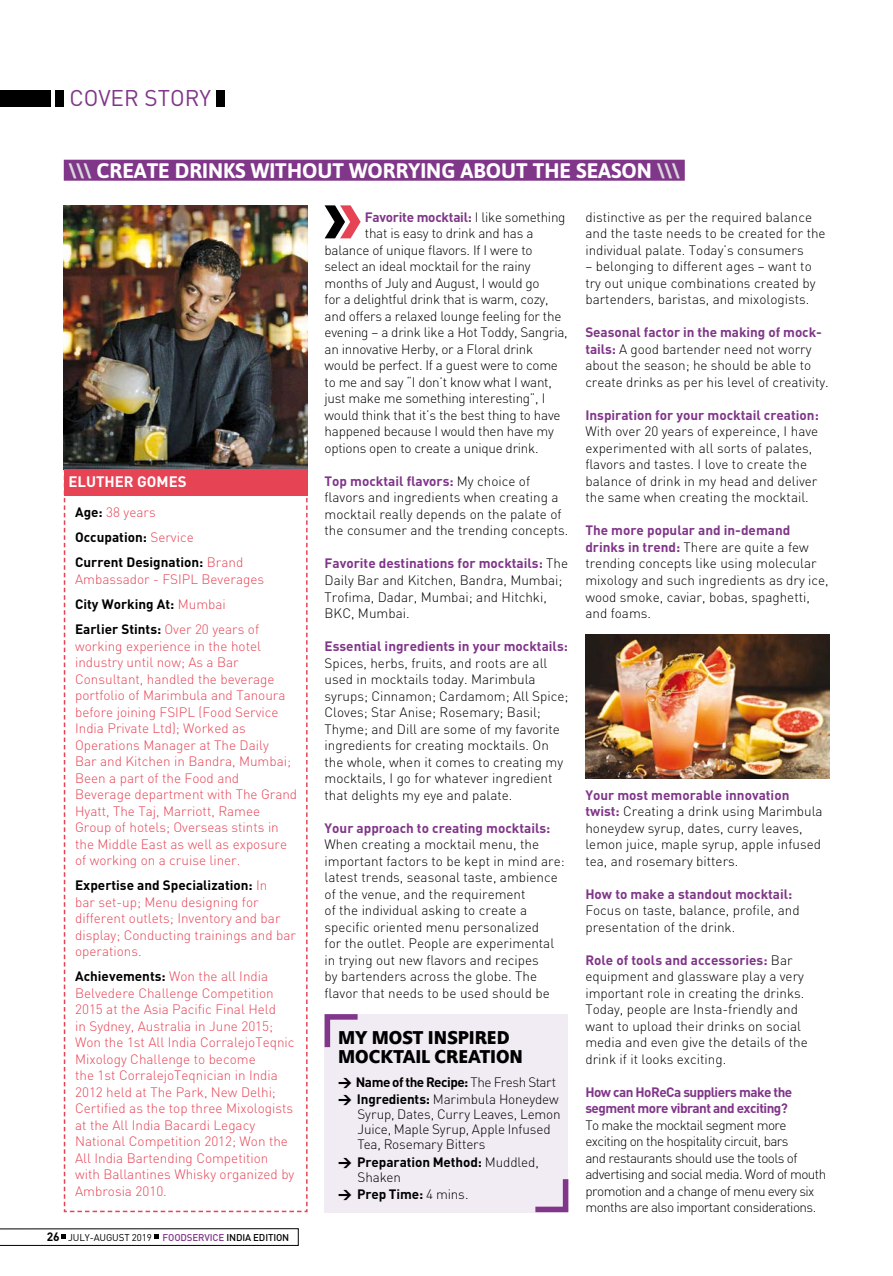
<style>
.page{position:relative;width:893px;height:1276px;background:#fff}
.page>*{position:absolute;margin:0;border:0;box-sizing:border-box;transform-origin:0 0}
.t1{font:22.5px "DIN";color:#803689}
.t2{font:700 21px "Asap";color:#fff}
.t3{font:800 19.35px/19.4px "Eau Naturelle Sans";color:#000}
.t4{font:700 15px "DIN";color:#fff}
.t5{font:300 13.5px/16.5px "DIN";color:#000}
.t6{font:300 13.5px/16.5px "DIN";color:#e64455}
.t7{font:300 13.5px "DIN";letter-spacing:-.02em;color:#000}
.t8{font:300 13.5px/16.5px "DIN";letter-spacing:-.04em;color:#000}
.t9{font:700 13.5px "DIN";color:#803689}
.t10{font:700 13.5px/25px "DIN";color:#000}
.t11{font:700 13.5px/16.5px "DIN";letter-spacing:-.04em;color:#803689}
.t12{font:700 13.5px "DIN";letter-spacing:-.02em;color:#803689}
.t13{font:9.75px "DIN";letter-spacing:-.015em;color:#000}
.s1{color:#d9dadb}
.s2{font-weight:300;color:#e64455}
.s3{font-weight:700;color:#000}
.s4{font-weight:700;font-size:12px}
.s5{font-weight:500;color:#803689}
.s6{font-weight:500}
.s7{font-weight:300;color:#000}
.s8{font-weight:700;color:#803689}
.s9{font-weight:900}
.s10{font-weight:700}
.s11{font-weight:300}
</style>
<div class="page">
<div style="left:55px;top:90px;width:9px;height:16px;background:#000"></div>
<div style="left:0;top:90px;width:50px;height:16px;background:#000"></div>
<div style="left:217px;top:90px;width:8px;height:16px;background:#000"></div>
<svg style="left:0;top:1228px;width:298px;height:17px"></svg>
<img style="left:64px;top:205px;width:244px;height:264px">
<div style="left:64px;top:160px;width:621px;height:21px;background:#803689"></div>
<div style="left:325px;top:1014px;width:243px;height:198px;background:#f1ebf4"></div>
<svg style="left:535px;top:1179px;width:33px;height:33px"></svg>
<svg style="left:325px;top:1014px;width:33px;height:33px"></svg>
<svg style="left:63px;top:469px;width:245px;height:744px"></svg>
<div style="left:64px;top:469px;width:244px;height:27px;background:#e64455"></div>
<img style="left:585px;top:634px;width:244px;height:144px">
<svg style="left:325px;top:205px;width:36px;height:33px"></svg>
<h1 class="t1" style="left:69px;top:90px;width:143px">COVER STORY</h1>
<h2 class="t2" style="left:69px;top:158px;width:612px"><span class="s1">\\\</span> CREATE DRINKS WITHOUT WORRYING ABOUT THE SEASON <span class="s1">\\\</span></h2>
<p class="t4" style="left:68px;top:477px;width:120px">ELUTHER GOMES</p>
<p class="t10" style="left:75px;top:502px;width:170px">Age: <span class="s2">38 years<br></span>Occupation: <span class="s2">Service<br></span>Current Designation: <span class="s2">Brand</span></p>
<p class="t6" style="left:75px;top:568px;width:190px;line-height:25px">Ambassador - FSIPL Beverages<br><span class="s3">City Working At:</span> Mumbai<br><span class="s3">Earlier Stints:</span> Over 20 years of</p>
<p class="t6" style="left:75px;top:639px;width:224px">working experience in the hotel industry until now; As a Bar<br>Consultant, handled the beverage portfolio of Marimbula and Tanoura before joining FSIPL (Food Service<br>India Private Ltd); Worked as<br>Operations Manager at The Daily<br>Bar and Kitchen in Bandra, Mumbai;<br>Been a part of the Food and<br>Beverage department with The Grand<br>Hyatt, The Taj, Marriott, Ramee<br>Group of hotels; Overseas stints in the Middle East as well as exposure of working on a cruise liner.</p>
<p class="t6" style="left:75px;top:878px;width:222px"><span class="s3">Expertise and Specialization:</span> In<br>bar set-up; Menu designing for different outlets; Inventory and bar display; Conducting trainings and bar operations.</p>
<p class="t6" style="left:75px;top:969px;width:221px"><span class="s3">Achievements:</span> Won the all India Belvedere Challenge Competition 2015 at the Asia Pacific Final Held<br>in Sydney, Australia in June 2015; Won the 1st All India CorralejoTeqnic Mixology Challenge to become<br>the 1st CorralejoTeqnician in India 2012 held at The Park, New Delhi; Certified as the top three Mixologists at the All India Bacardi Legacy National Competition 2012; Won the All India Bartending Competition with Ballantines Whisky organized by Ambrosia 2010.</p>
<p class="t13" style="left:47px;top:1234px;width:244px"><span class="s4">26</span> JULY-AUGUST 2019 <span class="s5">FOODSERVICE</span> <span class="s6">INDIA EDITION</span></p>
<p class="t12" style="left:365px;top:212px;width:202px">Favorite mocktail: <span class="s7">I like something</span></p>
<p class="t7" style="left:365px;top:229px;width:170px">that is easy to drink and has a</p>
<p class="t7" style="left:325px;top:245px;width:210px">balance of unique flavors. If I were to</p>
<p class="t7" style="left:325px;top:262px;width:207px">select an ideal mocktail for the rainy</p>
<p class="t7" style="left:325px;top:278px;width:217px">months of July and August, I would go</p>
<p class="t7" style="left:325px;top:295px;width:225px">for a delightful drink that is warm, cozy,</p>
<p class="t7" style="left:325px;top:311px;width:238px">and offers a relaxed lounge feeling for the</p>
<p class="t7" style="left:325px;top:328px;width:245px">evening – a drink like a Hot Toddy, Sangria,</p>
<p class="t7" style="left:325px;top:344px;width:210px">an innovative Herby, or a Floral drink</p>
<p class="t7" style="left:325px;top:361px;width:235px">would be perfect. If a guest were to come</p>
<p class="t7" style="left:325px;top:377px;width:229px">to me and say “I don’t know what I want,</p>
<p class="t7" style="left:325px;top:394px;width:222px">just make me something interesting”, I</p>
<p class="t7" style="left:325px;top:410px;width:237px">would think that it’s the best thing to have</p>
<p class="t7" style="left:325px;top:427px;width:231px">happened because I would then have my</p>
<p class="t7" style="left:325px;top:443px;width:216px">options open to create a unique drink.</p>
<p class="t5" style="left:325px;top:474px;width:245px"><span class="s8">Top mocktail flavors:</span> My choice of flavors and ingredients when creating a mocktail really depends on the palate of the consumer and the trending concepts.</p>
<p class="t5" style="left:325px;top:557px;width:245px"><span class="s8">Favorite destinations for mocktails:</span> The Daily Bar and Kitchen, Bandra, Mumbai; Trofima, Dadar, Mumbai; and Hitchki, BKC, Mumbai.</p>
<p class="t9" style="left:325px;top:641px;width:245px">Essential ingredients in your mocktails:</p>
<p class="t5" style="left:325px;top:656px;width:245px">Spices, herbs, fruits, and roots are all used in mocktails today. Marimbula syrups; Cinnamon; Cardamom; All Spice; Cloves; Star Anise; Rosemary; Basil; Thyme; and Dill are some of my favorite ingredients for creating mocktails. On the whole, when it comes to creating my mocktails, I go for whatever ingredient that delights my eye and palate.</p>
<p class="t9" style="left:325px;top:823px;width:227px">Your approach to creating mocktails:</p>
<p class="t5" style="left:325px;top:837px;width:242px">When creating a mocktail menu, the important factors to be kept in mind are: latest trends, seasonal taste, ambience of the venue, and the requirement<br>of the individual asking to create a specific oriented menu personalized<br>for the outlet. People are experimental in trying out new flavors and recipes<br>by bartenders across the globe. The flavor that needs to be used should be</p>
<h3 class="t3" style="left:338px;top:1029px;width:186px">MY MOST INSPIRED<br>MOCKTAIL CREATION</h3>
<p class="t5" style="left:338px;top:1075px;width:222px;line-height:17.1px"><span class="s9">&gt;</span> <span class="s10">Name of the Recipe:</span> The Fresh Start <span class="s9">&gt;</span> <span class="s10">Ingredients:</span> Marimbula Honeydew</p>
<p class="t5" style="left:358px;top:1108px;width:205px;line-height:15px">Syrup, Dates, Curry Leaves, Lemon<br>Juice, Maple Syrup, Apple Infused<br>Tea, Rosemary Bitters</p>
<p class="t10" style="left:358px;top:1155px;width:183px;line-height:15px;text-indent:-19px"><span class="s9">&gt;</span> Preparation Method: <span class="s11">Muddled,<br>Shaken</span></p>
<p class="t10" style="left:338px;top:1183px;width:132px"><span class="s9">&gt;</span> Prep Time: <span class="s11">4 mins.</span></p>
<p class="t5" style="left:585px;top:210px;width:242px">distinctive as per the required balance and the taste needs to be created for the individual palate. Today’s consumers</p>
<p class="t5" style="left:585px;top:260px;width:232px">– belonging to different ages – want to try out unique combinations created by bartenders, baristas, and mixologists.</p>
<p class="t5" style="left:585px;top:326px;width:245px"><span class="s8">Seasonal factor in the making of mock&shy;tails:</span> A good bartender need not worry about the season; he should be able to create drinks as per his level of creativity.</p>
<p class="t9" style="left:585px;top:410px;width:235px">Inspiration for your mocktail creation:</p>
<p class="t5" style="left:585px;top:425px;width:234px">With over 20 years of expereince, I have experimented with all sorts of palates, flavors and tastes. I love to create the balance of drink in my head and deliver the same when creating the mocktail.</p>
<p class="t5" style="left:585px;top:524px;width:245px"><span class="s8">The more popular and in-demand drinks in trend:</span> There are quite a few trending concepts like using molecular mixology and such ingredients as dry ice, wood smoke, caviar, bobas, spaghetti, and foams.</p>
<p class="t5" style="left:585px;top:788px;width:239px"><span class="s8">Your most memorable innovation twist:</span> Creating a drink using Marimbula honeydew syrup, dates, curry leaves, lemon juice, maple syrup, apple infused tea, and rosemary bitters.</p>
<p class="t9" style="left:585px;top:889px;width:209px">How to make a standout mocktail:</p>
<p class="t5" style="left:585px;top:903px;width:216px">Focus on taste, balance, profile, and presentation of the drink.</p>
<p class="t5" style="left:585px;top:953px;width:224px"><span class="s8">Role of tools and accessories:</span> Bar equipment and glassware play a very important role in creating the drinks.<br>Today, people are Insta-friendly and want to upload their drinks on social media and even give the details of the drink if it looks exciting.</p>
<p class="t11" style="left:585px;top:1085px;width:208px">How can HoReCa suppliers make the segment more vibrant and exciting?</p>
<p class="t8" style="left:585px;top:1118px;width:242px">To make the mocktail segment more exciting on the hospitality circuit, bars<br>and restaurants should use the tools of advertising and social media. Word of mouth promotion and a change of menu every six months are also important considerations.</p>
</div>
